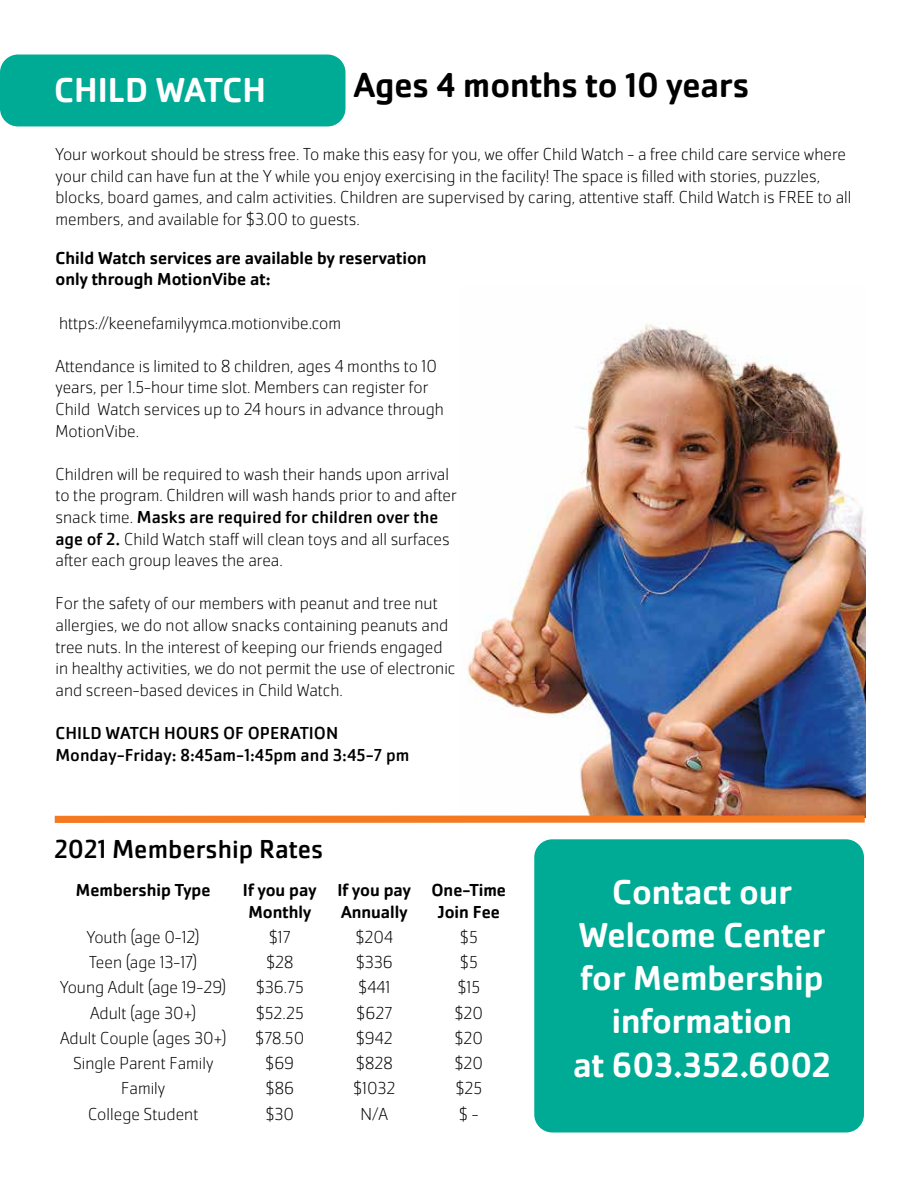
<style>
.page{position:relative;width:918px;height:1188px;background:#fff}
.page>*{position:absolute;margin:0;border:0;box-sizing:border-box;transform-origin:0 0}
.t1{font:500 36px/43.2px "Cachet Pro";color:#fff;text-align:center}
.t2{font:500 36px "Cachet Pro";color:#000}
.t3{font:27px "Cachet Pro";color:#000}
.t4{font:200 18px/21.6px "Cachet Pro";color:#000}
.t5{font:500 18px/21.6px "Cachet Pro";color:#000;text-align:center}
.t6{font:18px/21.6px "Cachet Pro";color:#000}
.s1{font-weight:400}
</style>
<div class="page">
<div style="left:0;top:55px;width:346px;height:71px;background:#00ab95;border-radius:18px"></div>
<img style="left:467px;top:323px;width:399px;height:495px">
<div style="left:534px;top:839px;width:330px;height:293px;background:#00ab95;border-radius:18px"></div>
<div style="left:55px;top:815px;width:810px;height:8px;background:#f47920"></div>
<h1 class="t1" style="left:54px;top:69px;width:214px">CHILD WATCH</h1>
<h1 class="t2" style="left:354px;top:64px;width:397px">Ages 4 months to 10 years</h1>
<p class="t4" style="left:56px;top:144px;width:797px">Your workout should be stress free. To make this easy for you, we offer Child Watch - a free child care service where your child can have fun at the Y while you enjoy exercising in the facility! The space is filled with stories, puzzles, blocks, board games, and calm activities. Children are supervised by caring, attentive staff. Child Watch is FREE to all members, and available for $3.00 to guests.</p>
<p class="t5" style="left:56px;top:247px;width:373px;text-align:left">Child Watch services are available by reservation only through MotionVibe at:</p>
<p class="t4" style="left:59px;top:312px;width:283px">https://keenefamilyymca.motionvibe.com</p>
<p class="t4" style="left:56px;top:355px;width:390px">Attendance is limited to 8 children, ages 4 months to 10 years, per 1.5-hour time slot. Members can register for Child Watch services up to 24 hours in advance through MotionVibe.</p>
<p class="t4" style="left:56px;top:463px;width:403px">Children will be required to wash their hands upon arrival to the program. Children will wash hands prior to and after snack time. <span class="s1">Masks are required for children over the age of 2.</span> Child Watch staff will clean toys and all surfaces after each group leaves the area.</p>
<p class="t4" style="left:56px;top:593px;width:402px">For the safety of our members with peanut and tree nut allergies, we do not allow snacks containing peanuts and tree nuts. In the interest of keeping our friends engaged in healthy activities, we do not permit the use of electronic and screen-based devices in Child Watch.</p>
<p class="t6" style="left:56px;top:722px;width:355px">CHILD WATCH HOURS OF OPERATION<br>Monday-Friday: 8:45am-1:45pm and 3:45-7 pm</p>
<h2 class="t3" style="left:54px;top:834px;width:271px">2021 Membership Rates</h2>
<p class="t5" style="left:76px;top:880px;width:136px">Membership Type</p>
<p class="t5" style="left:243px;top:880px;width:75px">If you pay<br>Monthly</p>
<p class="t5" style="left:337px;top:880px;width:75px;text-align:left">If you pay<br>Annually</p>
<p class="t5" style="left:431px;top:880px;width:76px">One-Time<br>Join Fee</p>
<p class="t4" style="left:87px;top:927px;width:114px">Youth (age 0-12)</p>
<p class="t4" style="left:269px;top:927px;width:23px">$17</p>
<p class="t4" style="left:355px;top:927px;width:39px">$204</p>
<p class="t4" style="left:460px;top:927px;width:19px">$5</p>
<p class="t4" style="left:89px;top:952px;width:110px">Teen (age 13-17)</p>
<p class="t4" style="left:266px;top:952px;width:29px">$28</p>
<p class="t4" style="left:356px;top:952px;width:39px">$336</p>
<p class="t4" style="left:460px;top:952px;width:19px">$5</p>
<p class="t4" style="left:60px;top:977px;width:168px">Young Adult (age 19-29)</p>
<p class="t4" style="left:256px;top:977px;width:50px">$36.75</p>
<p class="t4" style="left:358px;top:977px;width:33px">$441</p>
<p class="t4" style="left:457px;top:977px;width:24px">$15</p>
<p class="t4" style="left:90px;top:1002px;width:108px">Adult (age 30+)</p>
<p class="t4" style="left:256px;top:1002px;width:50px">$52.25</p>
<p class="t4" style="left:356px;top:1002px;width:38px">$627</p>
<p class="t4" style="left:454px;top:1002px;width:30px">$20</p>
<p class="t4" style="left:60px;top:1028px;width:168px">Adult Couple (ages 30+)</p>
<p class="t4" style="left:255px;top:1028px;width:50px">$78.50</p>
<p class="t4" style="left:356px;top:1028px;width:39px">$942</p>
<p class="t4" style="left:454px;top:1028px;width:30px">$20</p>
<p class="t4" style="left:73px;top:1053px;width:142px">Single Parent Family</p>
<p class="t4" style="left:265px;top:1053px;width:30px">$69</p>
<p class="t4" style="left:356px;top:1053px;width:38px">$828</p>
<p class="t4" style="left:454px;top:1053px;width:30px">$20</p>
<p class="t4" style="left:121px;top:1078px;width:46px">Family</p>
<p class="t4" style="left:266px;top:1078px;width:30px">$86</p>
<p class="t4" style="left:353px;top:1078px;width:44px">$1032</p>
<p class="t4" style="left:455px;top:1078px;width:28px">$25</p>
<p class="t4" style="left:88px;top:1103px;width:112px">College Student</p>
<p class="t4" style="left:265px;top:1103px;width:30px">$30</p>
<p class="t4" style="left:360px;top:1103px;width:29px">N/A</p>
<p class="t4" style="left:459px;top:1103px;width:21px">$ -</p>
<h1 class="t1" style="left:573px;top:871px;width:259px">Contact our<br>Welcome Center for Membership information<br>at 603.352.6002</h1>
</div>
